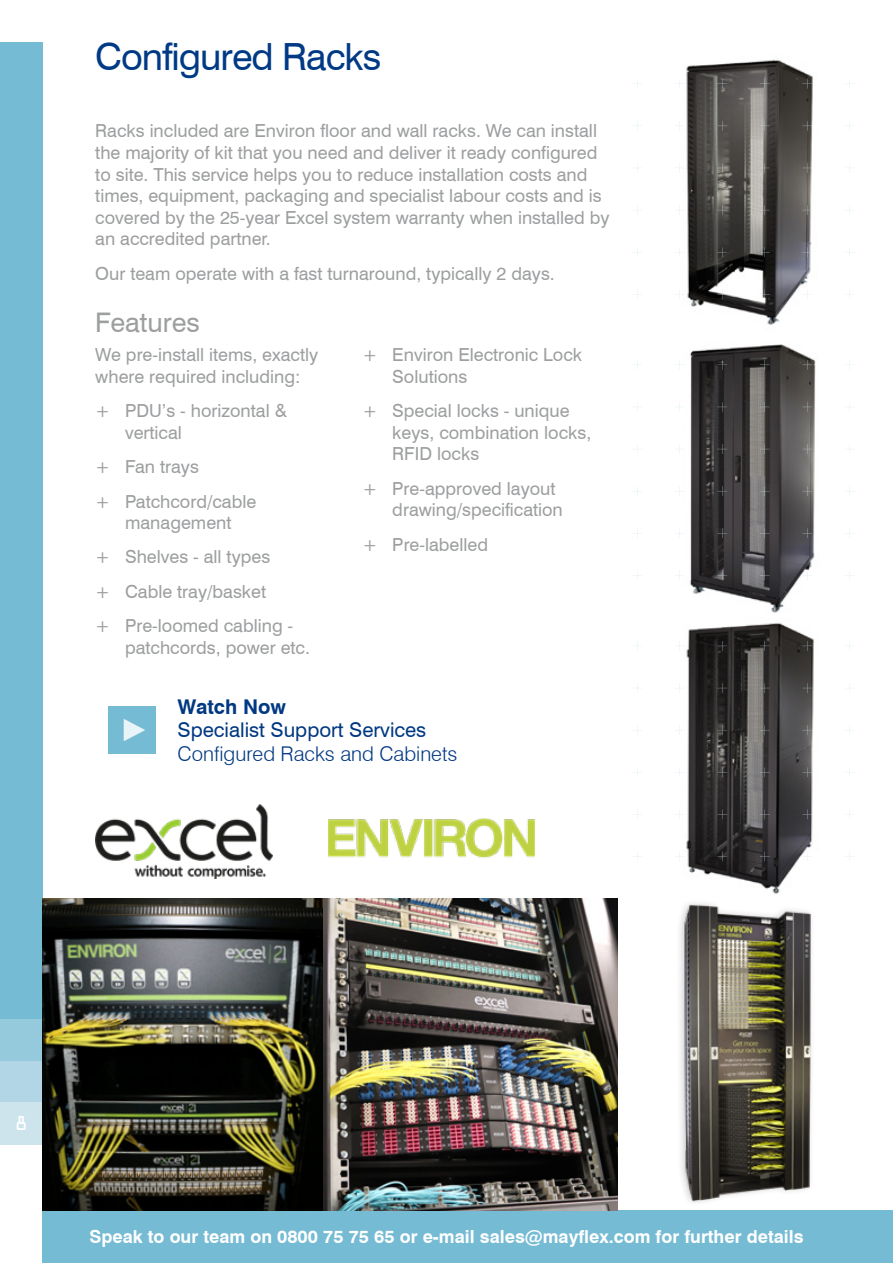
<style>
.page{position:relative;width:893px;height:1263px;background:#fff}
.page>*{position:absolute;margin:0;border:0;box-sizing:border-box;transform-origin:0 0}
.t1{font:37.5px "Swiss 721 BT";letter-spacing:-.025em;color:#003a85}
.t2{font:27px "Swiss 721 BT";color:#9c9e9f}
.t3{font:300 20.25px "Swiss 721 BT";color:#003882}
.t4{font:20.25px "Swiss 721 BT";color:#003882}
.t5{font:700 20.25px "Swiss 721 BT";color:#003882}
.t6{font:18px/21.6px "Swiss 721 BT";color:#9c9e9f}
.t7{font:700 18px "Swiss 721 BT";color:#fff}
.t8{font:18px "OCRA Std";color:#fff}
</style>
<div class="page">
<div style="left:0;top:1060px;width:43px;height:43px;background:#b2d6e5"></div>
<div style="left:0;top:1103px;width:43px;height:42px;background:#cde4ed"></div>
<div style="left:0;top:1018px;width:43px;height:42px;background:#95c9dc"></div>
<div style="left:0;top:42px;width:43px;height:976px;background:#75bbd3"></div>
<div style="left:43px;top:1210px;width:850px;height:53px;background:#75bbd3"></div>
<img style="left:686px;top:344px;width:130px;height:550px">
<img style="left:686px;top:59px;width:127px;height:266px">
<img style="left:95px;top:804px;width:177px;height:74px">
<img style="left:680px;top:903px;width:131px;height:299px">
<img style="left:43px;top:898px;width:281px;height:312px">
<svg style="left:633px;top:360px;width:9px;height:9px"></svg>
<svg style="left:633px;top:79px;width:9px;height:9px"></svg>
<svg style="left:675px;top:360px;width:9px;height:9px"></svg>
<svg style="left:675px;top:79px;width:9px;height:9px"></svg>
<svg style="left:717px;top:641px;width:10px;height:10px"></svg>
<svg style="left:717px;top:360px;width:10px;height:10px"></svg>
<svg style="left:717px;top:79px;width:10px;height:10px"></svg>
<svg style="left:760px;top:641px;width:10px;height:10px"></svg>
<svg style="left:760px;top:360px;width:10px;height:10px"></svg>
<svg style="left:760px;top:79px;width:10px;height:10px"></svg>
<svg style="left:802px;top:641px;width:10px;height:10px"></svg>
<svg style="left:802px;top:360px;width:10px;height:10px"></svg>
<svg style="left:802px;top:79px;width:10px;height:10px"></svg>
<svg style="left:845px;top:360px;width:9px;height:9px"></svg>
<svg style="left:845px;top:79px;width:9px;height:9px"></svg>
<svg style="left:633px;top:121px;width:9px;height:9px"></svg>
<svg style="left:675px;top:121px;width:9px;height:10px"></svg>
<svg style="left:717px;top:683px;width:10px;height:10px"></svg>
<svg style="left:717px;top:402px;width:10px;height:10px"></svg>
<svg style="left:717px;top:121px;width:10px;height:10px"></svg>
<svg style="left:760px;top:683px;width:10px;height:10px"></svg>
<svg style="left:760px;top:402px;width:10px;height:10px"></svg>
<svg style="left:760px;top:121px;width:10px;height:10px"></svg>
<svg style="left:802px;top:683px;width:10px;height:10px"></svg>
<svg style="left:802px;top:402px;width:10px;height:10px"></svg>
<svg style="left:802px;top:121px;width:10px;height:10px"></svg>
<svg style="left:845px;top:121px;width:9px;height:9px"></svg>
<svg style="left:633px;top:726px;width:9px;height:9px"></svg>
<svg style="left:675px;top:726px;width:9px;height:9px"></svg>
<svg style="left:717px;top:725px;width:10px;height:10px"></svg>
<svg style="left:717px;top:444px;width:10px;height:10px"></svg>
<svg style="left:717px;top:163px;width:10px;height:10px"></svg>
<svg style="left:760px;top:725px;width:10px;height:10px"></svg>
<svg style="left:760px;top:444px;width:10px;height:10px"></svg>
<svg style="left:760px;top:163px;width:10px;height:10px"></svg>
<svg style="left:802px;top:725px;width:10px;height:10px"></svg>
<svg style="left:802px;top:444px;width:10px;height:10px"></svg>
<svg style="left:802px;top:163px;width:10px;height:10px"></svg>
<svg style="left:845px;top:726px;width:9px;height:9px"></svg>
<svg style="left:633px;top:768px;width:9px;height:9px"></svg>
<svg style="left:633px;top:487px;width:9px;height:9px"></svg>
<svg style="left:675px;top:768px;width:9px;height:9px"></svg>
<svg style="left:675px;top:487px;width:9px;height:9px"></svg>
<svg style="left:679px;top:205px;width:5px;height:10px"></svg>
<svg style="left:717px;top:767px;width:10px;height:10px"></svg>
<svg style="left:717px;top:486px;width:10px;height:10px"></svg>
<svg style="left:717px;top:205px;width:10px;height:10px"></svg>
<svg style="left:760px;top:767px;width:10px;height:10px"></svg>
<svg style="left:760px;top:486px;width:10px;height:10px"></svg>
<svg style="left:760px;top:205px;width:10px;height:10px"></svg>
<svg style="left:802px;top:767px;width:10px;height:10px"></svg>
<svg style="left:802px;top:486px;width:10px;height:10px"></svg>
<svg style="left:802px;top:205px;width:10px;height:10px"></svg>
<svg style="left:845px;top:768px;width:9px;height:9px"></svg>
<svg style="left:845px;top:487px;width:9px;height:9px"></svg>
<svg style="left:633px;top:810px;width:9px;height:9px"></svg>
<svg style="left:633px;top:529px;width:9px;height:9px"></svg>
<svg style="left:633px;top:248px;width:9px;height:9px"></svg>
<svg style="left:675px;top:810px;width:9px;height:9px"></svg>
<svg style="left:675px;top:529px;width:9px;height:9px"></svg>
<svg style="left:675px;top:248px;width:9px;height:9px"></svg>
<svg style="left:717px;top:809px;width:10px;height:10px"></svg>
<svg style="left:717px;top:528px;width:10px;height:10px"></svg>
<svg style="left:717px;top:247px;width:10px;height:10px"></svg>
<svg style="left:760px;top:809px;width:10px;height:10px"></svg>
<svg style="left:760px;top:528px;width:10px;height:10px"></svg>
<svg style="left:760px;top:247px;width:10px;height:10px"></svg>
<svg style="left:802px;top:809px;width:10px;height:10px"></svg>
<svg style="left:802px;top:528px;width:10px;height:10px"></svg>
<svg style="left:802px;top:247px;width:10px;height:10px"></svg>
<svg style="left:845px;top:810px;width:9px;height:9px"></svg>
<svg style="left:845px;top:529px;width:9px;height:9px"></svg>
<svg style="left:845px;top:248px;width:9px;height:9px"></svg>
<svg style="left:633px;top:852px;width:9px;height:9px"></svg>
<svg style="left:633px;top:571px;width:9px;height:9px"></svg>
<svg style="left:633px;top:290px;width:9px;height:9px"></svg>
<svg style="left:675px;top:852px;width:9px;height:9px"></svg>
<svg style="left:675px;top:571px;width:9px;height:9px"></svg>
<svg style="left:675px;top:290px;width:9px;height:9px"></svg>
<svg style="left:717px;top:851px;width:10px;height:10px"></svg>
<svg style="left:717px;top:570px;width:10px;height:10px"></svg>
<svg style="left:717px;top:289px;width:10px;height:10px"></svg>
<svg style="left:760px;top:851px;width:10px;height:10px"></svg>
<svg style="left:760px;top:570px;width:10px;height:10px"></svg>
<svg style="left:760px;top:289px;width:10px;height:10px"></svg>
<svg style="left:802px;top:851px;width:10px;height:10px"></svg>
<svg style="left:802px;top:570px;width:10px;height:10px"></svg>
<svg style="left:802px;top:289px;width:10px;height:10px"></svg>
<svg style="left:845px;top:852px;width:9px;height:9px"></svg>
<svg style="left:845px;top:571px;width:9px;height:9px"></svg>
<svg style="left:845px;top:290px;width:9px;height:9px"></svg>
<img style="left:328px;top:819px;width:207px;height:39px">
<img style="left:324px;top:898px;width:293px;height:312px">
<div style="left:108px;top:706px;width:48px;height:48px;background:#75bbd3"></div>
<svg style="left:124px;top:719px;width:21px;height:22px"></svg>
<h1 class="t1" style="left:95px;top:34px;width:288px">Configured Racks</h1>
<p class="t6" style="left:95px;top:120px;width:516px">Racks included are Environ floor and wall racks. We can install the majority of kit that you need and deliver it ready configured to site. This service helps you to reduce installation costs and times, equipment, packaging and specialist labour costs and is covered by the 25-year Excel system warranty when installed by an accredited partner.</p>
<p class="t6" style="left:95px;top:262px;width:461px">Our team operate with a fast turnaround, typically 2 days.</p>
<h2 class="t2" style="left:95px;top:305px;width:106px">Features</h2>
<p class="t6" style="left:95px;top:344px;width:224px">We pre-install items, exactly where required including:</p>
<p class="t6" style="left:125px;top:400px;width:163px;text-indent:-30px">+ PDU’s - horizontal &amp; vertical</p>
<p class="t6" style="left:95px;top:449px;width:162px;line-height:34.3px">+ Fan trays<br>+ Patchcord/cable</p>
<p class="t6" style="left:95px;top:505px;width:199px;line-height:34.3px;text-indent:30px">management<br>+ Shelves - all types<br>+ Cable tray/basket<br>+ Pre-loomed cabling -</p>
<p class="t6" style="left:125px;top:636px;width:186px">patchcords, power etc.</p>
<p class="t6" style="left:392px;top:344px;width:191px;text-indent:-30px">+ Environ Electronic Lock<br>Solutions</p>
<p class="t6" style="left:392px;top:400px;width:200px;text-indent:-30px">+ Special locks - unique keys, combination locks,<br>RFID locks</p>
<p class="t6" style="left:392px;top:477px;width:172px;text-indent:-30px">+ Pre-approved layout drawing/specification</p>
<p class="t6" style="left:363px;top:533px;width:127px">+ Pre-labelled</p>
<p class="t5" style="left:178px;top:694px;width:110px">Watch Now</p>
<p class="t4" style="left:178px;top:718px;width:250px">Specialist Support Services</p>
<p class="t3" style="left:178px;top:741px;width:281px">Configured Racks and Cabinets</p>
<p class="t8" style="left:15px;top:1115px;width:14px">8</p>
<p class="t7" style="left:89px;top:1225px;width:716px">Speak to our team on 0800 75 75 65 or e-mail sales@mayflex.com for further details</p>
</div>
